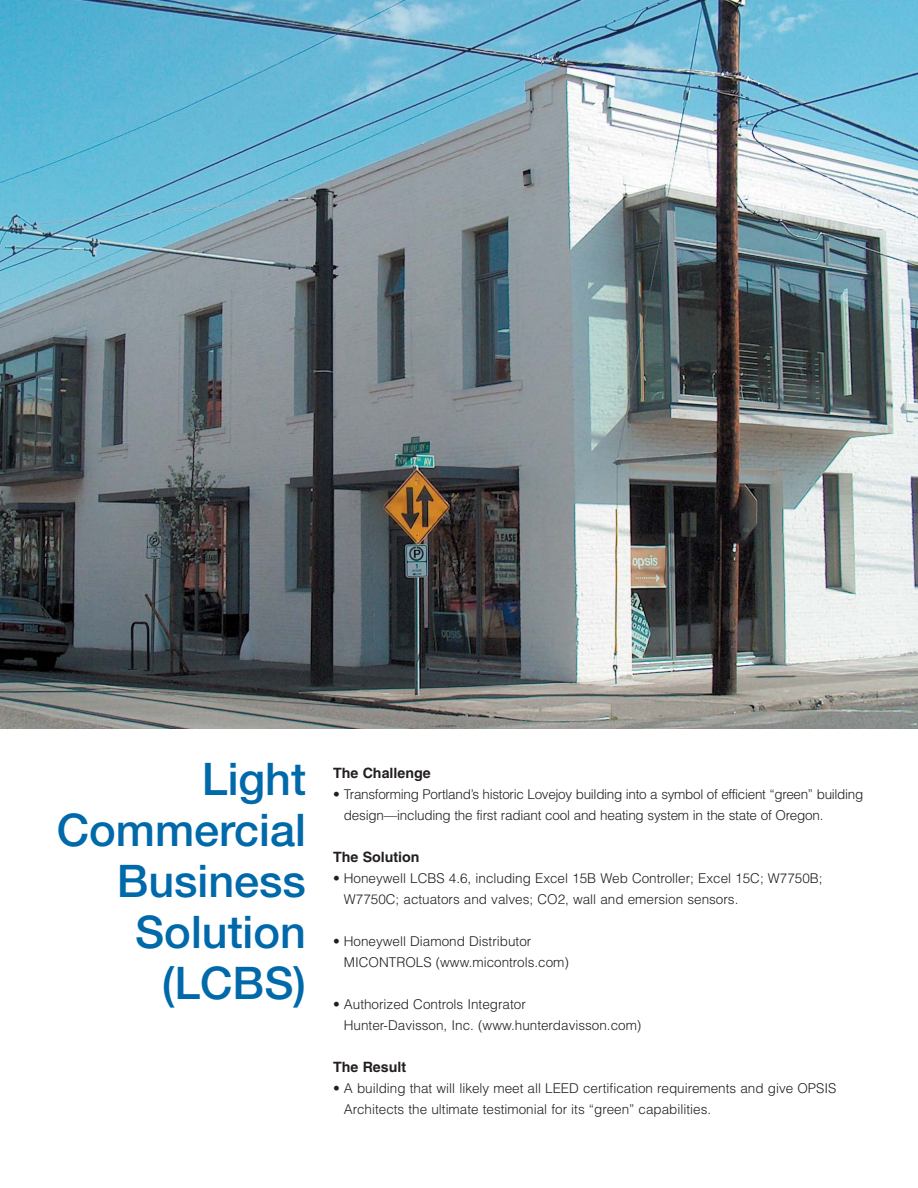
<style>
.page{position:relative;width:918px;height:1188px;background:#fff}
.page>*{position:absolute;margin:0;border:0;box-sizing:border-box;transform-origin:0 0}
.t1{font:500 45px/51px "Helvetica Neue";color:#0069aa;text-align:right}
.t2{font:700 14.25px "Helvetica";color:#231f20}
.t3{font:300 13.5px/21px "Helvetica";color:#231f20}
.t4{font:300 13.5px/21px "Helvetica";letter-spacing:-.02em;color:#231f20}
</style>
<div class="page">
<img style="left:0;top:0;width:918px;height:729px">
<h1 class="t1" style="left:57px;top:758px;width:251px">Light<br>Commercial<br>Business<br>Solution (LCBS)</h1>
<p class="t2" style="left:333px;top:768px;width:99px">The Challenge</p>
<p class="t4" style="left:344px;top:785px;width:521px;text-indent:-11px">• Transforming Portland’s historic Lovejoy building into a symbol of efficient “green” building design—including the first radiant cool and heating system in the state of Oregon.</p>
<p class="t2" style="left:333px;top:852px;width:88px">The Solution</p>
<p class="t3" style="left:344px;top:869px;width:480px;text-indent:-11px">• Honeywell LCBS 4.6, including Excel 15B Web Controller; Excel 15C; W7750B;<br>W7750C; actuators and valves; CO2, wall and emersion sensors.</p>
<p class="t3" style="left:344px;top:932px;width:227px;text-indent:-11px">• Honeywell Diamond Distributor<br>MICONTROLS (www.micontrols.com)</p>
<p class="t3" style="left:344px;top:995px;width:299px;text-indent:-11px">• Authorized Controls Integrator<br>Hunter-Davisson, Inc. (www.hunterdavisson.com)</p>
<p class="t2" style="left:333px;top:1062px;width:75px">The Result</p>
<p class="t3" style="left:344px;top:1079px;width:494px;text-indent:-11px">• A building that will likely meet all LEED certification requirements and give OPSIS<br>Architects the ultimate testimonial for its “green” capabilities.</p>
</div>
